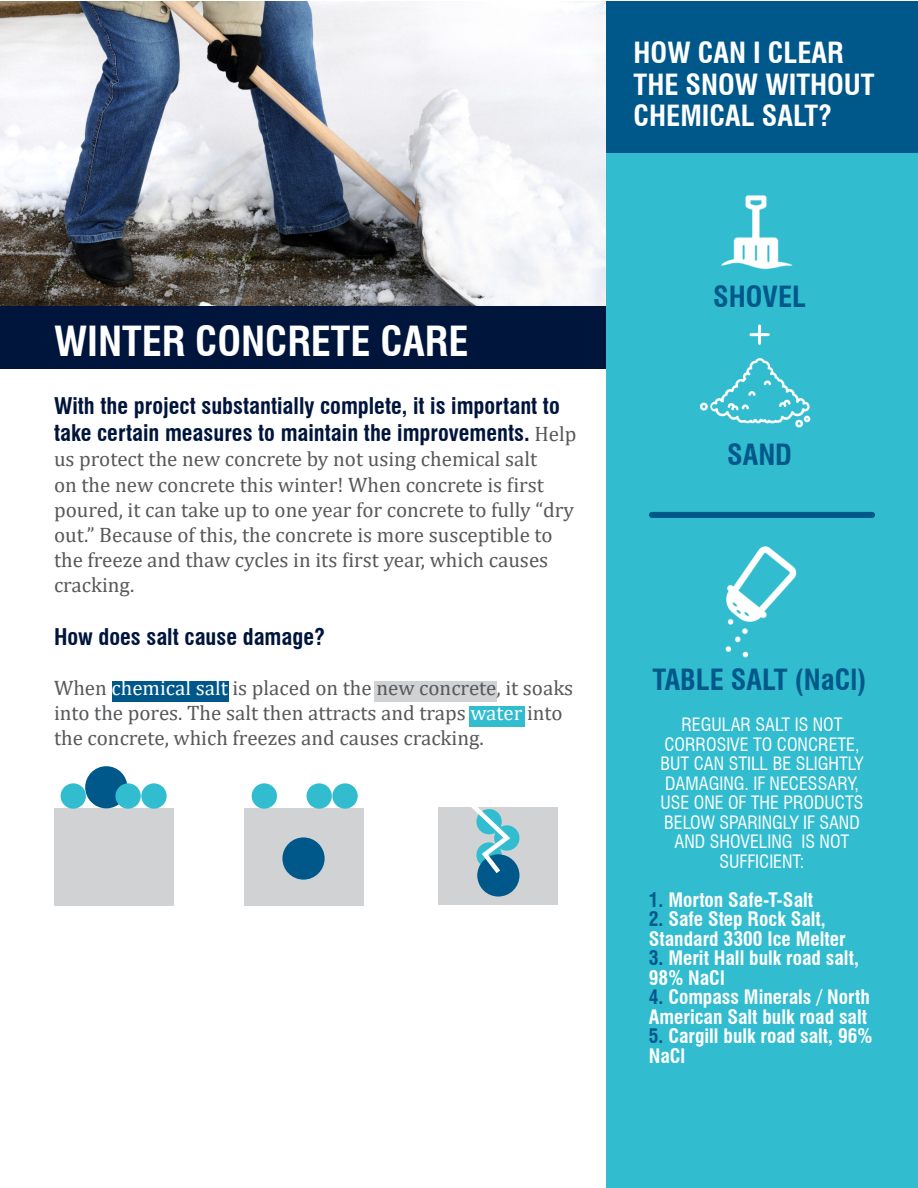
<style>
.page{position:relative;width:918px;height:1188px;background:#fff}
.page>*{position:absolute;margin:0;border:0;box-sizing:border-box;transform-origin:0 0}
.t1{font:700 condensed 40.5px "Swiss 721 BT";color:#fff}
.t2{font:700 condensed 28.5px/31.5px "Swiss 721 BT";color:#fff}
.t3{font:700 condensed 28.5px "Swiss 721 BT";color:#00588a}
.t4{font:700 condensed 22.5px/27px "Swiss 721 BT";color:#00153c}
.t5{font:21px/25.2px "Cambria Math";color:#57585a}
.t6{font:700 condensed 19.5px/19.5px "Swiss 721 BT";color:#fff}
.t7{font:condensed 18px/19.5px "Swiss 721 BT";color:#fff;text-align:center}
.s1{font-family:"Cambria Math";font-weight:400;font-stretch:normal;font-size:21px;color:#57585a}
.s2{color:#fff}
.s3{color:#00588a}
</style>
<div class="page">
<div style="left:374px;top:681px;width:123px;height:20px;background:#d1d2d4"></div>
<div style="left:112px;top:681px;width:117px;height:20px;background:#00588a"></div>
<div style="left:470px;top:707px;width:55px;height:20px;background:#31bccf"></div>
<img style="left:0;top:1px;width:606px;height:306px">
<div style="left:606px;top:1px;width:312px;height:152px;background:#00588a"></div>
<div style="left:606px;top:153px;width:312px;height:1035px;background:#31bccf"></div>
<img style="left:721px;top:195px;width:72px;height:75px">
<img style="left:699px;top:328px;width:112px;height:100px">
<img style="left:725px;top:546px;width:72px;height:112px">
<div style="left:0;top:307px;width:606px;height:62px;background:#00153c"></div>
<div style="left:54px;top:809px;width:119px;height:97px;background:#d1d2d4"></div>
<div style="left:244px;top:809px;width:119px;height:97px;background:#d1d2d4"></div>
<div style="left:439px;top:808px;width:119px;height:97px;background:#d1d2d4"></div>
<div style="left:85px;top:766px;width:42px;height:42px;background:#00588a;border-radius:50%"></div>
<div style="left:115px;top:783px;width:26px;height:26px;background:#31bccf;border-radius:50%"></div>
<div style="left:307px;top:783px;width:25px;height:26px;background:#31bccf;border-radius:50%"></div>
<div style="left:141px;top:783px;width:26px;height:26px;background:#31bccf;border-radius:50%"></div>
<div style="left:332px;top:783px;width:26px;height:26px;background:#31bccf;border-radius:50%"></div>
<div style="left:61px;top:783px;width:25px;height:26px;background:#31bccf;border-radius:50%"></div>
<div style="left:252px;top:783px;width:25px;height:26px;background:#31bccf;border-radius:50%"></div>
<div style="left:282px;top:837px;width:43px;height:43px;background:#00588a;border-radius:50%"></div>
<div style="left:477px;top:854px;width:42px;height:43px;background:#00588a;border-radius:50%"></div>
<svg style="left:464px;top:807px;width:56px;height:71px"></svg>
<div style="left:652px;top:512px;width:220px;height:6px;background:#00588a"></div>
<hr style="left:758px;top:326px;width:3px;height:17px;background:#fff">
<hr style="left:751px;top:333px;width:17px;height:3px;background:#fff">
<p class="t2" style="left:634px;top:37px;width:243px">HOW CAN I CLEAR<br>THE SNOW WITHOUT<br>CHEMICAL SALT?</p>
<p class="t1" style="left:54px;top:317px;width:416px">WINTER CONCRETE CARE</p>
<p class="t4" style="left:54px;top:393px;width:524px">With the project substantially complete, it is important to take certain measures to maintain the improvements. <span class="s1">Help</span></p>
<p class="t5" style="left:54px;top:447px;width:522px">us protect the new concrete by not using chemical salt<br>on the new concrete this winter! When concrete is first poured, it can take up to one year for concrete to fully “dry out.” Because of this, the concrete is more susceptible to the freeze and thaw cycles in its first year, which causes cracking.</p>
<p class="t4" style="left:54px;top:623px;width:273px">How does salt cause damage?</p>
<p class="t5" style="left:54px;top:675px;width:521px">When <span class="s2">chemical salt</span> is placed on the new concrete, it soaks into the pores. The salt then attracts and traps <span class="s2">water</span> into the concrete, which freezes and causes cracking.</p>
<p class="t3" style="left:713px;top:280px;width:94px">SHOVEL</p>
<p class="t3" style="left:727px;top:438px;width:66px">SAND</p>
<p class="t3" style="left:653px;top:662px;width:216px">TABLE SALT (NaCl)</p>
<p class="t7" style="left:660px;top:715px;width:205px">REGULAR SALT IS NOT<br>CORROSIVE TO CONCRETE,<br>BUT CAN STILL BE SLIGHTLY<br>DAMAGING. IF NECESSARY,<br>USE ONE OF THE PRODUCTS<br>BELOW SPARINGLY IF SAND<br>AND SHOVELING IS NOT<br>SUFFICIENT:</p>
<p class="t6" style="left:649px;top:890px;width:166px"><span class="s3">1.</span> Morton Safe-T-Salt</p>
<p class="t6" style="left:649px;top:909px;width:198px"><span class="s3">2.</span> Safe Step Rock Salt,<br>Standard 3300 Ice Melter</p>
<p class="t6" style="left:649px;top:948px;width:212px"><span class="s3">3.</span> Merit Hall bulk road salt,<br>98% NaCl</p>
<p class="t6" style="left:649px;top:987px;width:223px"><span class="s3">4.</span> Compass Minerals / North<br>American Salt bulk road salt</p>
<p class="t6" style="left:649px;top:1026px;width:225px"><span class="s3">5.</span> Cargill bulk road salt, 96%<br>NaCl</p>
</div>
